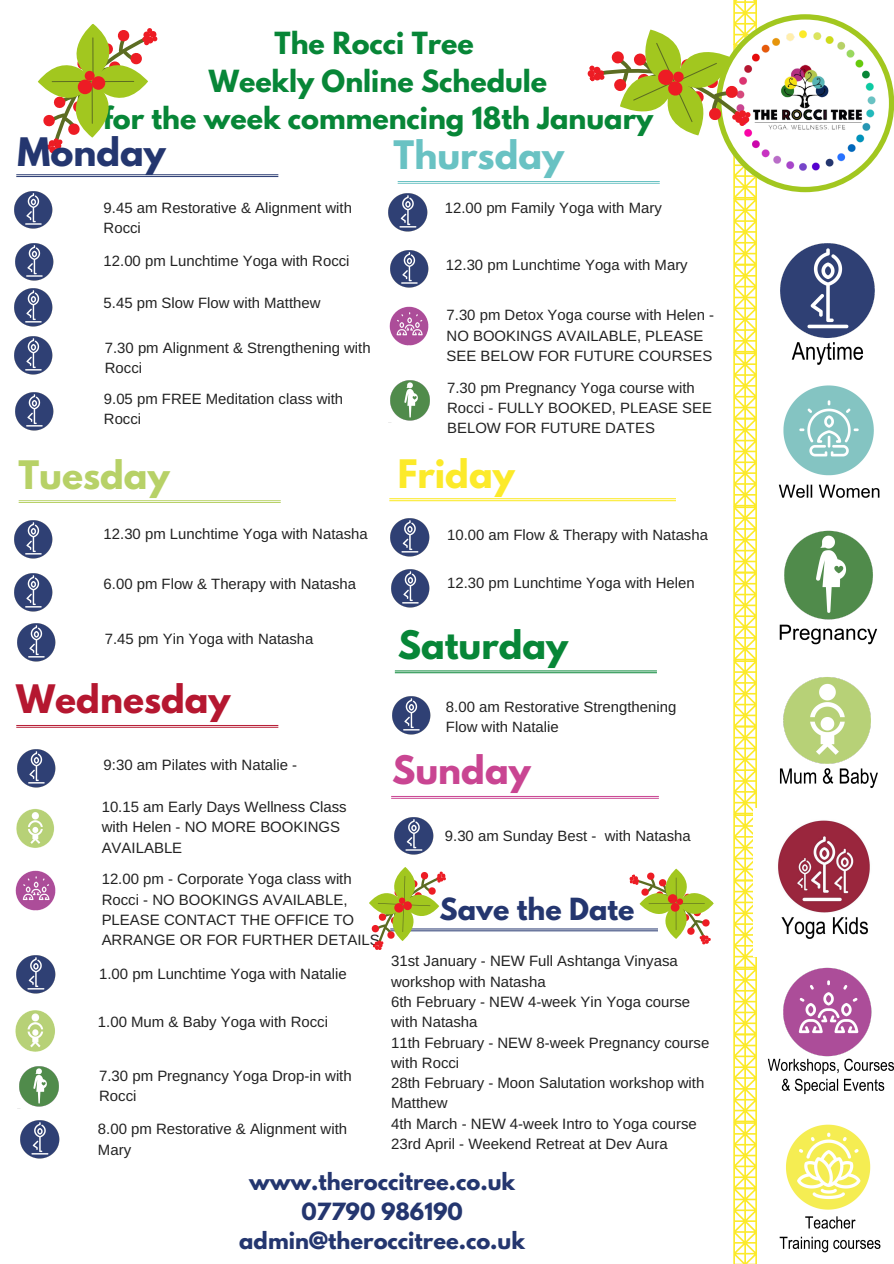
<style>
.page{position:relative;width:894px;height:1264px;background:#fff}
.page>*{position:absolute;margin:0;border:0;box-sizing:border-box;transform-origin:0 0}
.t1{font:700 34.8px "League Spartan";color:#b51730}
.t2{font:700 34.8px "League Spartan";color:#078637}
.t3{font:700 34.8px "League Spartan";color:#69c2c3}
.t4{font:700 34.8px "League Spartan";color:#b7d167}
.t5{font:700 34.8px "League Spartan";color:#24366f}
.t6{font:700 34.8px "League Spartan";color:#fcea2a}
.t7{font:700 34.8px "League Spartan";color:#c94592}
.t8{font:700 27px "League Spartan";color:#078637}
.t9{font:700 27px "League Spartan";color:#24366f}
.t10{font:700 21px "League Spartan";color:#24366f}
.t11{font:15px/20.2px "Arimo";color:#222}
.t12{font:14.85px/20.2px "Arimo";color:#222}
</style>
<div class="page">
<svg style="left:37px;top:24px;width:121px;height:130px"></svg>
<hr style="left:92px;top:82px;width:1px;height:42px;background:#5c6c22">
<div style="left:85px;top:71px;width:10px;height:10px;background:#ed1c24;border-radius:50%"></div>
<div style="left:78px;top:80px;width:14px;height:14px;background:#ed1c24;border-radius:50%"></div>
<div style="left:92px;top:76px;width:13px;height:14px;background:#ed1c24;border-radius:50%"></div>
<img style="left:14px;top:336px;width:39px;height:39px">
<img style="left:15px;top:392px;width:38px;height:39px">
<img style="left:14px;top:191px;width:39px;height:38px">
<img style="left:15px;top:243px;width:38px;height:38px">
<img style="left:14px;top:288px;width:39px;height:39px">
<hr style="left:16px;top:176px;width:262px;height:1px;background:#24366f">
<hr style="left:16px;top:174px;width:262px;height:1px;background:#24366f">
<hr style="left:19px;top:502px;width:262px;height:1px;background:#b7d167">
<hr style="left:19px;top:500px;width:262px;height:1px;background:#b7d167">
<img style="left:14px;top:520px;width:39px;height:39px">
<img style="left:14px;top:573px;width:39px;height:39px">
<img style="left:17px;top:623px;width:39px;height:39px">
<hr style="left:16px;top:726px;width:262px;height:1px;background:#b51730">
<hr style="left:16px;top:725px;width:262px;height:1px;background:#b51730">
<img style="left:16px;top:809px;width:38px;height:39px">
<img style="left:16px;top:955px;width:39px;height:39px">
<img style="left:17px;top:749px;width:39px;height:39px">
<img style="left:20px;top:1120px;width:39px;height:39px">
<hr style="left:389px;top:500px;width:286px;height:1px;background:#fcea2a">
<hr style="left:389px;top:498px;width:286px;height:1px;background:#fcea2a">
<hr style="left:397px;top:183px;width:262px;height:1px;background:#69c2c3">
<hr style="left:397px;top:181px;width:262px;height:1px;background:#69c2c3">
<hr style="left:395px;top:672px;width:261px;height:1px;background:#078637">
<hr style="left:395px;top:670px;width:261px;height:1px;background:#078637">
<img style="left:388px;top:193px;width:39px;height:39px">
<img style="left:390px;top:518px;width:39px;height:39px">
<img style="left:392px;top:696px;width:38px;height:39px">
<hr style="left:391px;top:797px;width:267px;height:1px;background:#c94592">
<hr style="left:391px;top:796px;width:267px;height:1px;background:#c94592">
<img style="left:394px;top:817px;width:39px;height:38px">
<img style="left:15px;top:1010px;width:40px;height:42px">
<img style="left:19px;top:1066px;width:40px;height:41px">
<img style="left:390px;top:250px;width:38px;height:38px">
<img style="left:389px;top:306px;width:40px;height:40px">
<img style="left:16px;top:870px;width:39px;height:40px">
<img style="left:390px;top:380px;width:40px;height:41px">
<img style="left:391px;top:569px;width:38px;height:39px">
<hr style="left:390px;top:930px;width:267px;height:1px;background:#24366f">
<hr style="left:390px;top:928px;width:267px;height:1px;background:#24366f">
<svg style="left:589px;top:0;width:304px;height:1263px"></svg>
<div style="left:676px;top:898px;width:7px;height:6px;background:#ed1c24;border-radius:50%"></div>
<div style="left:667px;top:894px;width:10px;height:9px;background:#ed1c24;border-radius:50%"></div>
<div style="left:670px;top:903px;width:9px;height:8px;background:#ed1c24;border-radius:50%"></div>
<svg style="left:369px;top:867px;width:77px;height:83px"></svg>
<hr style="left:402px;top:905px;width:2px;height:27px;background:#5c6c22">
<div style="left:399px;top:897px;width:6px;height:7px;background:#ed1c24;border-radius:50%"></div>
<div style="left:394px;top:903px;width:9px;height:9px;background:#ed1c24;border-radius:50%"></div>
<div style="left:403px;top:901px;width:9px;height:9px;background:#ed1c24;border-radius:50%"></div>
<p class="t8" style="left:274px;top:30px;width:201px">The Rocci Tree</p>
<p class="t8" style="left:209px;top:67px;width:340px">Weekly Online Schedule</p>
<p class="t8" style="left:103px;top:104px;width:552px">for the week commencing 18th January</p>
<p class="t5" style="left:17px;top:134px;width:150px">Monday</p>
<p class="t3" style="left:393px;top:138px;width:172px">Thursday</p>
<p class="t12" style="left:445px;top:198px;width:218px">12.00 pm Family Yoga with Mary</p>
<p class="t12" style="left:104px;top:198px;width:250px">9.45 am Restorative &amp; Alignment with</p>
<p class="t12" style="left:104px;top:218px;width:39px">Rocci</p>
<p class="t12" style="left:104px;top:251px;width:247px">12.00 pm Lunchtime Yoga with Rocci</p>
<p class="t12" style="left:104px;top:293px;width:218px">5.45 pm Slow Flow with Matthew</p>
<p class="t12" style="left:105px;top:338px;width:267px">7.30 pm Alignment &amp; Strengthening with<br>Rocci</p>
<p class="t12" style="left:104px;top:388px;width:241px">9.05 pm FREE Meditation class with<br>Rocci</p>
<p class="t4" style="left:18px;top:457px;width:153px">Tuesday</p>
<p class="t12" style="left:104px;top:524px;width:265px">12.30 pm Lunchtime Yoga with Natasha</p>
<p class="t12" style="left:104px;top:573px;width:254px">6.00 pm Flow &amp; Therapy with Natasha</p>
<p class="t12" style="left:446px;top:255px;width:243px">12.30 pm Lunchtime Yoga with Mary</p>
<p class="t12" style="left:446px;top:305px;width:269px">7.30 pm Detox Yoga course with Helen -<br>NO BOOKINGS AVAILABLE, PLEASE<br>SEE BELOW FOR FUTURE COURSES</p>
<p class="t12" style="left:447px;top:377px;width:266px">7.30 pm Pregnancy Yoga course with<br>Rocci - FULLY BOOKED, PLEASE SEE<br>BELOW FOR FUTURE DATES</p>
<p class="t6" style="left:397px;top:457px;width:119px">Friday</p>
<p class="t12" style="left:447px;top:524px;width:262px">10.00 am Flow &amp; Therapy with Natasha</p>
<p class="t12" style="left:447px;top:573px;width:249px">12.30 pm Lunchtime Yoga with Helen</p>
<p class="t12" style="left:105px;top:628px;width:210px">7.45 pm Yin Yoga with Natasha</p>
<p class="t1" style="left:16px;top:682px;width:216px">Wednesday</p>
<p class="t11" style="left:104px;top:755px;width:195px">9:30 am Pilates with Natalie -</p>
<p class="t11" style="left:102px;top:796px;width:246px">10.15 am Early Days Wellness Class with Helen - NO MORE BOOKINGS<br>AVAILABLE</p>
<p class="t11" style="left:102px;top:869px;width:280px">12.00 pm - Corporate Yoga class with<br>Rocci - NO BOOKINGS AVAILABLE,<br>PLEASE CONTACT THE OFFICE TO<br>ARRANGE OR FOR FURTHER DETAILS</p>
<p class="t11" style="left:99px;top:963px;width:249px">1.00 pm Lunchtime Yoga with Natalie</p>
<p class="t11" style="left:98px;top:1011px;width:231px">1.00 Mum &amp; Baby Yoga with Rocci</p>
<p class="t11" style="left:99px;top:1065px;width:254px">7.30 pm Pregnancy Yoga Drop-in with<br>Rocci</p>
<p class="t11" style="left:98px;top:1118px;width:251px">8.00 pm Restorative &amp; Alignment with</p>
<p class="t11" style="left:98px;top:1139px;width:35px">Mary</p>
<p class="t2" style="left:397px;top:627px;width:172px">Saturday</p>
<p class="t12" style="left:446px;top:696px;width:232px">8.00 am Restorative Strengthening</p>
<p class="t12" style="left:446px;top:717px;width:114px">Flow with Natalie</p>
<p class="t7" style="left:392px;top:752px;width:140px">Sunday</p>
<p class="t12" style="left:445px;top:825px;width:247px">9.30 am Sunday Best - with Natasha</p>
<p class="t9" style="left:439px;top:895px;width:196px">Save the Date</p>
<p class="t11" style="left:391px;top:951px;width:288px">31st January - NEW Full Ashtanga Vinyasa workshop with Natasha</p>
<p class="t11" style="left:391px;top:991px;width:300px">6th February - NEW 4-week Yin Yoga course with Natasha</p>
<p class="t11" style="left:391px;top:1032px;width:319px">11th February - NEW 8-week Pregnancy course with Rocci</p>
<p class="t11" style="left:391px;top:1072px;width:314px">28th February - Moon Salutation workshop with<br>Matthew</p>
<p class="t11" style="left:391px;top:1113px;width:307px">4th March - NEW 4-week Intro to Yoga course</p>
<p class="t11" style="left:391px;top:1133px;width:278px">23rd April - Weekend Retreat at Dev Aura</p>
<p class="t10" style="left:249px;top:1171px;width:267px">www.theroccitree.co.uk</p>
<p class="t10" style="left:301px;top:1200px;width:163px">07790 986190</p>
<p class="t10" style="left:239px;top:1229px;width:287px">admin@theroccitree.co.uk</p>
</div>
